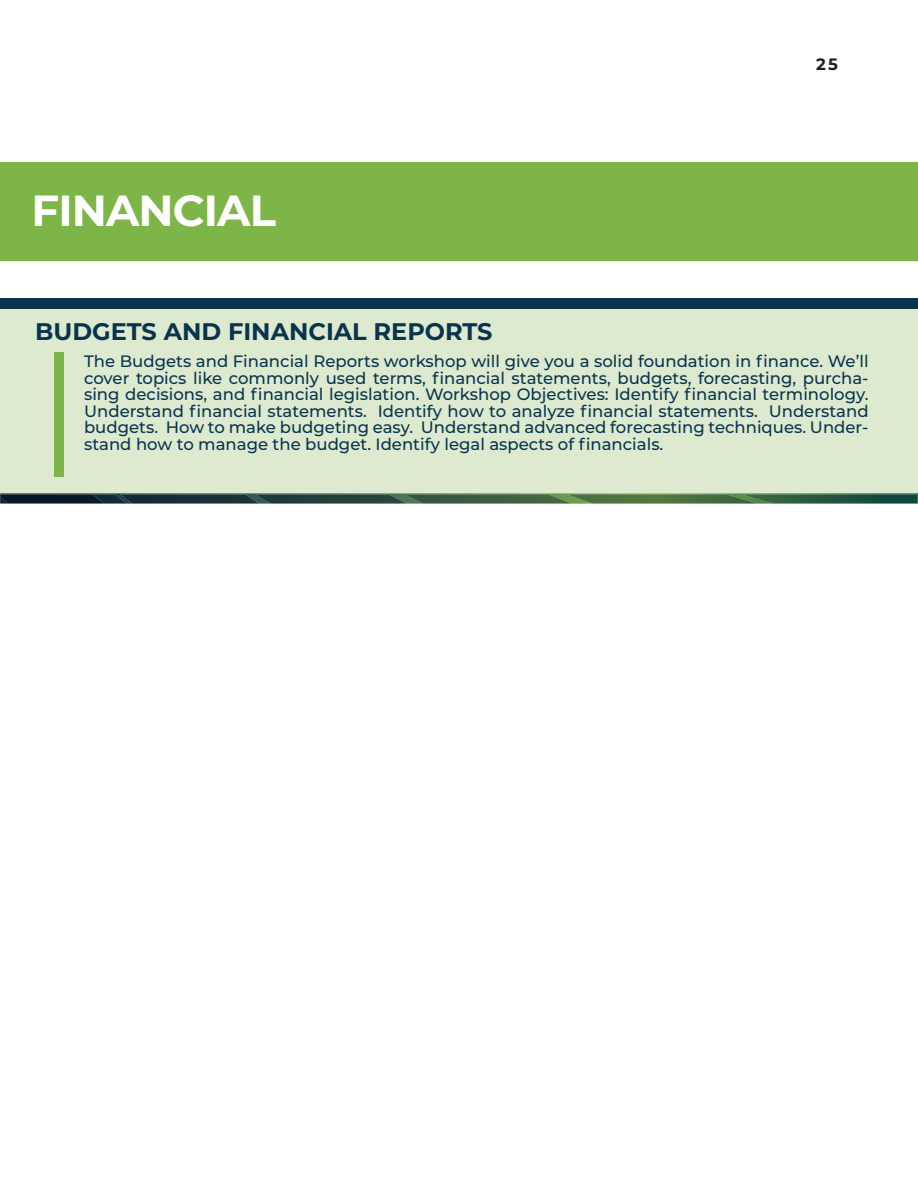
<style>
.page{position:relative;width:918px;height:1188px;background:#fff}
.page>*{position:absolute;margin:0;border:0;box-sizing:border-box;transform-origin:0 0}
.t1{font:700 43.5px "Montserrat";letter-spacing:-.02em;color:#fff}
.t2{font:700 24px "Montserrat";color:#0a344e}
.t3{font:500 16.5px/16.5px "Montserrat";color:#0a344e;text-align:justify}
.t4{font:700 16.5px "Montserrat";color:#231f20}
</style>
<div class="page">
<div style="left:0;top:298px;width:917px;height:206px;background:#ddeacf"></div>
<div style="left:0;top:298px;width:918px;height:10px;background:#0a344e"></div>
<svg style="left:0;top:493px;width:918px;height:11px"></svg>
<div style="left:54px;top:352px;width:10px;height:124px;background:#7eb549"></div>
<div style="left:0;top:162px;width:918px;height:99px;background:#7eb549"></div>
<h1 class="t1" style="left:32px;top:179px;width:246px">FINANCIAL</h1>
<h2 class="t2" style="left:35px;top:314px;width:459px">BUDGETS AND FINANCIAL REPORTS</h2>
<p class="t4" style="left:816px;top:53px;width:24px">25</p>
<p class="t3" style="left:84px;top:352px;width:786px">The Budgets and Financial Reports workshop will give you a solid foundation in finance. We’ll cover topics like commonly used terms, financial statements, budgets, forecasting, purcha&shy;sing decisions, and financial legislation. Workshop Objectives: Identify financial terminology.<br>Understand financial statements. Identify how to analyze financial statements. Understand budgets. How to make budgeting easy. Understand advanced forecasting techniques. Under&shy;stand how to manage the budget. Identify legal aspects of financials.</p>
</div>
